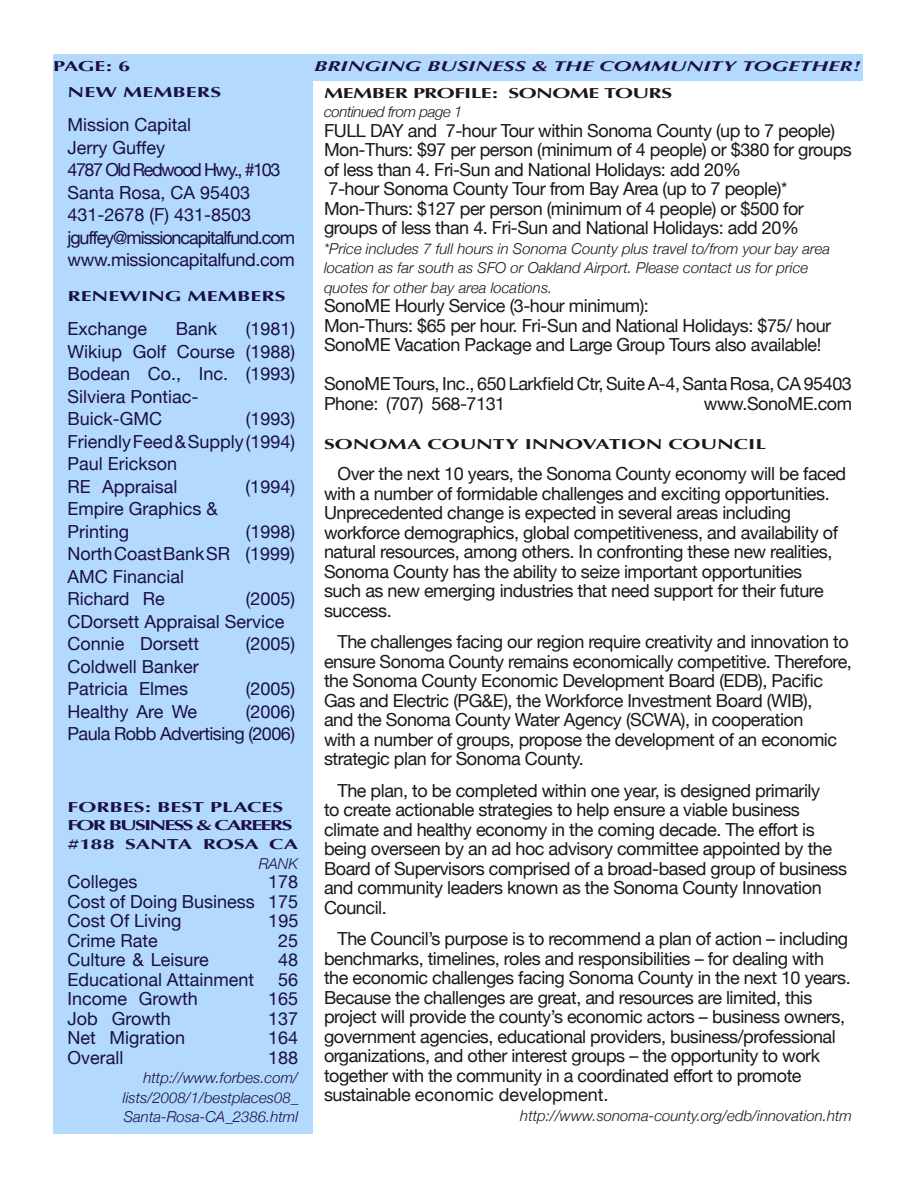
<style>
.page{position:relative;width:918px;height:1188px;background:#fff}
.page>*{position:absolute;margin:0;border:0;box-sizing:border-box;transform-origin:0 0}
.t1{font:18px/19.5px "Helvetica Neue";letter-spacing:-.025em;color:#1a1818}
.t2{font:18px/22.5px "Helvetica Neue";color:#1b0e49}
.t3{font:18px/22.5px "Helvetica Neue";letter-spacing:-.02em;color:#1b0e49}
.t4{font:18px/22.5px "Helvetica Neue";letter-spacing:-.03em;color:#1b0e49;text-align:right}
.t5{font:italic 300 15px/19.5px "Helvetica Neue";color:#1a1818}
.t6{font:italic 300 15px/19.5px "Helvetica Neue";color:#1b0e49;text-align:justify}
.t7{font:italic 300 15px "Helvetica Neue";letter-spacing:-.025em;color:#1a1818}
.t8{font:700 14.4px "Optima";letter-spacing:-.015em;color:#1a1818;scale:1.5 1}
.t9{font:700 14.4px "Optima";color:#1b0e49;scale:1.5 1}
.t10{font:italic 700 14.4px "Optima";color:#1b0e49;scale:1.5 1}
.t11{font:700 14.4px/18px "Optima";letter-spacing:-.065em;color:#1b0e49;scale:1.5 1}
</style>
<div class="page">
<div style="left:54px;top:54px;width:259px;height:1080px;background:#b3d9fc"></div>
<div style="left:54px;top:54px;width:809px;height:27px;background:#b3d9fc"></div>
<p class="t9" style="left:53px;top:58px;width:53px">PAGE: 6</p>
<p class="t10" style="left:314px;top:58px;width:366px">BRINGING BUSINESS &amp; THE COMMUNITY TOGETHER!</p>
<p class="t9" style="left:67px;top:83px;width:104px">NEW MEMBERS</p>
<p class="t3" style="left:68px;top:113px;width:229px">Mission Capital<br>Jerry Guffey<br>4787 Old Redwood Hwy., #103<br>Santa Rosa, CA 95403<br>431-2678 (F) 431-8503 jguffey@missioncapitalfund.com www.missioncapitalfund.com</p>
<p class="t9" style="left:68px;top:287px;width:147px">RENEWING MEMBERS</p>
<p class="t2" style="left:68px;top:317px;width:81px">Exchange</p>
<p class="t2" style="left:176px;top:317px;width:43px">Bank</p>
<p class="t8" style="left:324px;top:84px;width:234px">MEMBER PROFILE: SONOME TOURS</p>
<p class="t7" style="left:324px;top:103px;width:140px">continued from page 1</p>
<p class="t1" style="left:324px;top:120px;width:529px">FULL DAY and 7-hour Tour within Sonoma County (up to 7 people)<br>Mon-Thurs: $97 per person (minimum of 4 people) or $380 for groups of less than 4. Fri-Sun and National Holidays: add 20%<br>7-hour Sonoma County Tour from Bay Area (up to 7 people)* Mon-Thurs: $127 per person (minimum of 4 people) or $500 for groups of less than 4. Fri-Sun and National Holidays: add 20%</p>
<p class="t5" style="left:324px;top:238px;width:508px">*Price includes 7 full hours in Sonoma County plus travel to/from your bay area location as far south as SFO or Oakland Airport. Please contact us for price quotes for other bay area locations.</p>
<p class="t1" style="left:324px;top:296px;width:509px">SonoME Hourly Service (3-hour minimum):<br>Mon-Thurs: $65 per hour. Fri-Sun and National Holidays: $75/ hour<br>SonoME Vacation Package and Large Group Tours also available!</p>
<p class="t1" style="left:324px;top:374px;width:529px">SonoME Tours, Inc., 650 Larkfield Ctr, Suite A-4, Santa Rosa, CA 95403<br>Phone: (707) 568-7131</p>
<p class="t2" style="left:68px;top:317px;width:229px;text-indent:178px">(1981)<br>Wikiup Golf Course (1988)<br>Bodean Co., Inc. (1993)<br>Silviera Pontiac-<br>Buick-GMC</p>
<p class="t1" style="left:704px;top:393px;width:150px">www.SonoME.com</p>
<p class="t8" style="left:324px;top:435px;width:296px">SONOMA COUNTY INNOVATION COUNCIL</p>
<p class="t1" style="left:324px;top:464px;width:524px;text-indent:14px">Over the next 10 years, the Sonoma County economy will be faced with a number of formidable challenges and exciting opportunities.<br>Unprecedented change is expected in several areas including workforce demographics, global competitiveness, and availability of natural resources, among others. In confronting these new realities, Sonoma County has the ability to seize important opportunities<br>such as new emerging industries that need support for their future success.</p>
<p class="t1" style="left:324px;top:632px;width:529px;text-indent:14px">The challenges facing our region require creativity and innovation to ensure Sonoma County remains economically competitive. Therefore, the Sonoma County Economic Development Board (EDB), Pacific Gas and Electric (PG&amp;E), the Workforce Investment Board (WIB),<br>and the Sonoma County Water Agency (SCWA), in cooperation<br>with a number of groups, propose the development of an economic strategic plan for Sonoma County.</p>
<p class="t1" style="left:324px;top:780px;width:525px;text-indent:14px">The plan, to be completed within one year, is designed primarily<br>to create actionable strategies to help ensure a viable business climate and healthy economy in the coming decade. The effort is being overseen by an ad hoc advisory committee appointed by the Board of Supervisors comprised of a broad-based group of business and community leaders known as the Sonoma County Innovation Council.</p>
<p class="t1" style="left:324px;top:929px;width:528px;text-indent:14px">The Council’s purpose is to recommend a plan of action – including benchmarks, timelines, roles and responsibilities – for dealing with the economic challenges facing Sonoma County in the next 10 years.<br>Because the challenges are great, and resources are limited, this project will provide the county’s economic actors – business owners, government agencies, educational providers, business/professional organizations, and other interest groups – the opportunity to work together with the community in a coordinated effort to promote sustainable economic development.</p>
<p class="t5" style="left:520px;top:1105px;width:333px">http://www.sonoma-county.org/edb/innovation.htm</p>
<p class="t2" style="left:68px;top:407px;width:229px;text-indent:178px">(1993)<br>Friendly Feed &amp; Supply (1994)<br>Paul Erickson<br>RE Appraisal</p>
<p class="t2" style="left:246px;top:475px;width:51px">(1994)</p>
<p class="t2" style="left:68px;top:497px;width:152px">Empire Graphics &amp;<br>Printing</p>
<p class="t2" style="left:68px;top:520px;width:229px;text-indent:178px">(1998)<br>North Coast Bank SR (1999)<br>AMC Financial<br>Richard Re</p>
<p class="t2" style="left:68px;top:587px;width:229px;text-indent:178px">(2005)<br>CDorsett Appraisal Service<br>Connie Dorsett</p>
<p class="t2" style="left:246px;top:632px;width:51px">(2005)</p>
<p class="t2" style="left:68px;top:655px;width:133px">Coldwell Banker<br>Patricia Elmes</p>
<p class="t2" style="left:246px;top:677px;width:51px">(2005)</p>
<p class="t4" style="left:68px;top:700px;width:229px">(2006)<br>Paula Robb Advertising (2006)</p>
<p class="t2" style="left:68px;top:700px;width:131px">Healthy Are We</p>
<p class="t11" style="left:68px;top:798px;width:152px">FORBES: BEST PLACES<br>FOR BUSINESS &amp; CAREERS</p>
<p class="t9" style="left:68px;top:836px;width:155px">#188 SANTA ROSA CA</p>
<p class="t6" style="left:259px;top:853px;width:41px">RANK</p>
<p class="t2" style="left:68px;top:870px;width:71px">Colleges</p>
<p class="t2" style="left:68px;top:872px;width:232px;line-height:19.5px;text-align:justify;text-indent:201px">178<br>Cost of Doing Business 175<br>Cost Of Living</p>
<p class="t2" style="left:268px;top:909px;width:32px">195</p>
<p class="t2" style="left:68px;top:929px;width:92px">Crime Rate</p>
<p class="t2" style="left:278px;top:929px;width:22px">25</p>
<p class="t2" style="left:68px;top:948px;width:143px">Culture &amp; Leisure</p>
<p class="t2" style="left:278px;top:948px;width:22px">48</p>
<p class="t2" style="left:68px;top:968px;width:188px">Educational Attainment</p>
<p class="t2" style="left:278px;top:968px;width:22px">56</p>
<p class="t2" style="left:68px;top:987px;width:132px">Income Growth</p>
<p class="t2" style="left:268px;top:987px;width:32px">165</p>
<p class="t2" style="left:68px;top:1007px;width:105px">Job Growth</p>
<p class="t2" style="left:268px;top:1007px;width:32px">137</p>
<p class="t2" style="left:68px;top:1026px;width:119px">Net Migration</p>
<p class="t2" style="left:268px;top:1026px;width:32px">164</p>
<p class="t2" style="left:68px;top:1046px;width:57px">Overall</p>
<p class="t2" style="left:268px;top:1046px;width:32px">188</p>
<p class="t6" style="left:123px;top:1068px;width:177px;text-indent:21px">http://www.forbes.com/ lists/2008/1/bestplaces08_ Santa-Rosa-CA_2386.html</p>
</div>
